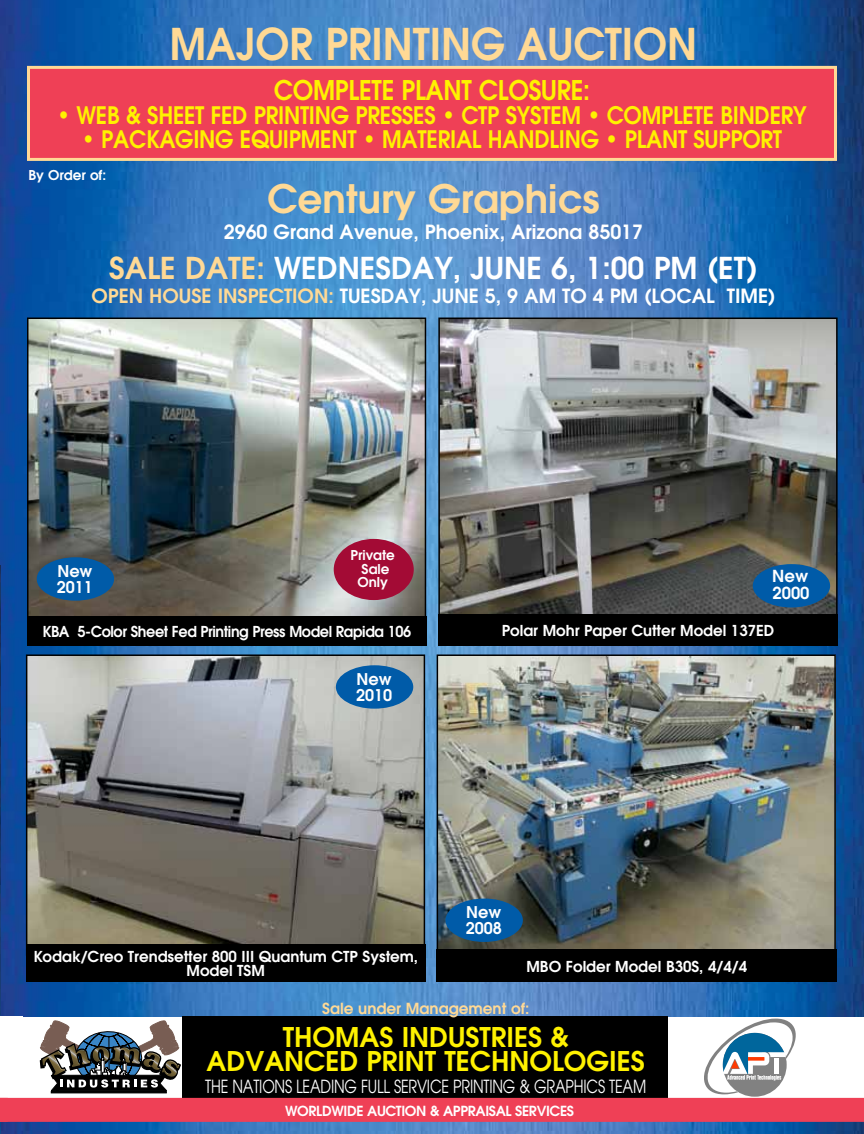
<style>
.page{position:relative;width:864px;height:1134px;background:#fff}
.page>*{position:absolute;margin:0;border:0;box-sizing:border-box;transform-origin:0 0}
.t1{font:600 43.5px "Avant Garde";color:#ffd995;scale:.93 1}
.t2{font:600 39px "Avant Garde";color:#ffd995}
.t3{font:600 30px "Avant Garde";color:#fff}
.t4{font:600 27px/24px "Avant Garde";color:#fff200;text-align:center}
.t5{font:600 27px "Avant Garde";color:#fff200;scale:.91 1}
.t6{font:600 24px "Avant Garde";letter-spacing:-.01em;color:#fff200;scale:.91 1}
.t7{font:600 19.5px "Avant Garde";color:#fff}
.t8{font:600 19.5px "Avant Garde";color:#ffd995}
.t9{font:18px "Avant Garde";letter-spacing:-.015em;color:#fff;scale:.8 1}
.t10{font:600 16.5px/16.5px "Avant Garde";color:#fff}
.t11{font:600 16.05px/16px "Avant Garde";color:#fff}
.t12{font:600 15.15px "Avant Garde";color:#ffd995}
.t13{font:600 15px/13.8px "Avant Garde";color:#fff;text-align:center}
.t14{font:600 15px "Avant Garde";letter-spacing:-.025em;color:#fff;scale:.96 1}
.t15{font:600 13.8px "Avant Garde";letter-spacing:-.025em;color:#fff}
.t16{font:600 13.5px/13.5px "Avant Garde";color:#fff;text-align:center}
.s1{color:#ffd995}
.s2{color:#fff}
</style>
<div class="page">
<img style="left:0;top:0;width:864px;height:1134px">
<img style="left:29px;top:657px;width:393px;height:287px">
<div style="left:26px;top:654px;width:399px;height:302px;border:2px solid #000"></div>
<div style="left:26px;top:944px;width:400px;height:38px;background:#000"></div>
<div style="left:336px;top:665px;width:77px;height:44px;background:#005ba8;border-radius:50%"></div>
<img style="left:0;top:566px;width:1px;height:568px">
<div style="left:0;top:1017px;width:864px;height:92px;background:#fff"></div>
<div style="left:182px;top:1016px;width:486px;height:93px;background:#000"></div>
<div style="left:0;top:1098px;width:864px;height:24px;background:#ef4056"></div>
<svg style="left:704px;top:1019px;width:92px;height:75px"></svg>
<hr style="left:774px;top:1058px;width:4px;height:16px;background:#fff">
<div style="left:28px;top:67px;width:808px;height:92px;background:#ef4056"></div>
<div style="left:27px;top:66px;width:810px;height:95px;border:3px solid #ffd995"></div>
<img style="left:30px;top:321px;width:393px;height:296px">
<div style="left:27px;top:318px;width:399px;height:324px;border:2px solid #000"></div>
<div style="left:27px;top:617px;width:400px;height:29px;background:#000"></div>
<div style="left:37px;top:557px;width:77px;height:44px;background:#005ba8;border-radius:50%"></div>
<img style="left:440px;top:657px;width:393px;height:292px">
<div style="left:437px;top:654px;width:399px;height:310px;border:2px solid #000"></div>
<div style="left:437px;top:949px;width:400px;height:33px;background:#000"></div>
<hr style="left:51px;top:1091px;width:115px;height:2px;background:#000">
<svg style="left:39px;top:1020px;width:142px;height:72px"></svg>
<img style="left:441px;top:321px;width:394px;height:293px">
<div style="left:438px;top:318px;width:400px;height:312px;border:2px solid #000"></div>
<div style="left:438px;top:614px;width:400px;height:32px;background:#000"></div>
<div style="left:753px;top:564px;width:77px;height:44px;background:#005ba8;border-radius:50%"></div>
<div style="left:445px;top:899px;width:78px;height:43px;background:#005ba8;border-radius:50%"></div>
<div style="left:334px;top:539px;width:80px;height:61px;background:#a30b35;border-radius:50%"></div>
<h1 class="t1" style="left:170px;top:16px;width:569px">MAJOR PRINTING AUCTION</h1>
<h3 class="t5" style="left:274px;top:73px;width:349px">COMPLETE PLANT CLOSURE:</h3>
<h3 class="t6" style="left:57px;top:100px;width:825px">• WEB &amp; SHEET FED PRINTING PRESSES • CTP SYSTEM • COMPLETE BINDERY</h3>
<h3 class="t6" style="left:82px;top:124px;width:771px">• PACKAGING EQUIPMENT • MATERIAL HANDLING • PLANT SUPPORT</h3>
<p class="t16" style="left:28px;top:168px;width:79px">By Order of:</p>
<h2 class="t2" style="left:267px;top:173px;width:334px">Century Graphics</h2>
<h3 class="t7" style="left:224px;top:219px;width:421px">2960 Grand Avenue, Phoenix, Arizona 85017</h3>
<h3 class="t3" style="left:109px;top:248px;width:395px"><span class="s1">SALE Date :</span> WEDNESDAY, June</h3>
<h3 class="t3" style="left:551px;top:248px;width:208px">6, 1:00 PM (ET)</h3>
<h3 class="t8" style="left:91px;top:283px;width:270px">OPEN HOUSE INSPECTION: <span class="s2">Tuesday</span></h3>
<h3 class="t7" style="left:421px;top:283px;width:34px">, June</h3>
<h3 class="t7" style="left:485px;top:283px;width:190px">5, 9 AM TO 4 PM (Local</h3>
<h3 class="t7" style="left:727px;top:283px;width:50px">Time)</h3>
<p class="t11" style="left:57px;top:563px;width:38px">New<br>2011</p>
<p class="t16" style="left:351px;top:548px;width:46px">Private<br>Sale<br>Only</p>
<p class="t14" style="left:42px;top:622px;width:386px">KBA 5-Color Sheet Fed Printing Press Model Rapida 106</p>
<p class="t11" style="left:356px;top:671px;width:38px">New<br>2010</p>
<p class="t10" style="left:772px;top:568px;width:39px">New<br>2000</p>
<p class="t13" style="left:502px;top:623px;width:274px">Polar Mohr Paper Cutter Model 137ED</p>
<p class="t13" style="left:33px;top:949px;width:386px">Kodak/Creo Trendsetter 800 III Quantum CTP System,<br>Model TSM</p>
<p class="t11" style="left:466px;top:904px;width:38px">New<br>2008</p>
<p class="t13" style="left:526px;top:959px;width:222px">MBO Folder Model B30S, 4/4/4</p>
<p class="t12" style="left:322px;top:998px;width:209px">Sale under Management of:</p>
<h3 class="t4" style="left:207px;top:1024px;width:440px">THOMAS INDUSTRIES &amp;<br>ADVANCED PRINT TECHNOLOGIES</h3>
<p class="t9" style="left:205px;top:1076px;width:553px">THE NATIONS LEADING FULL SERVICE PRINTING &amp; GRAPHICS TEAM</p>
<p class="t15" style="left:285px;top:1102px;width:290px">WORLDWIDE AUCTION &amp; APPRAISAL SERVICES</p>
</div>
